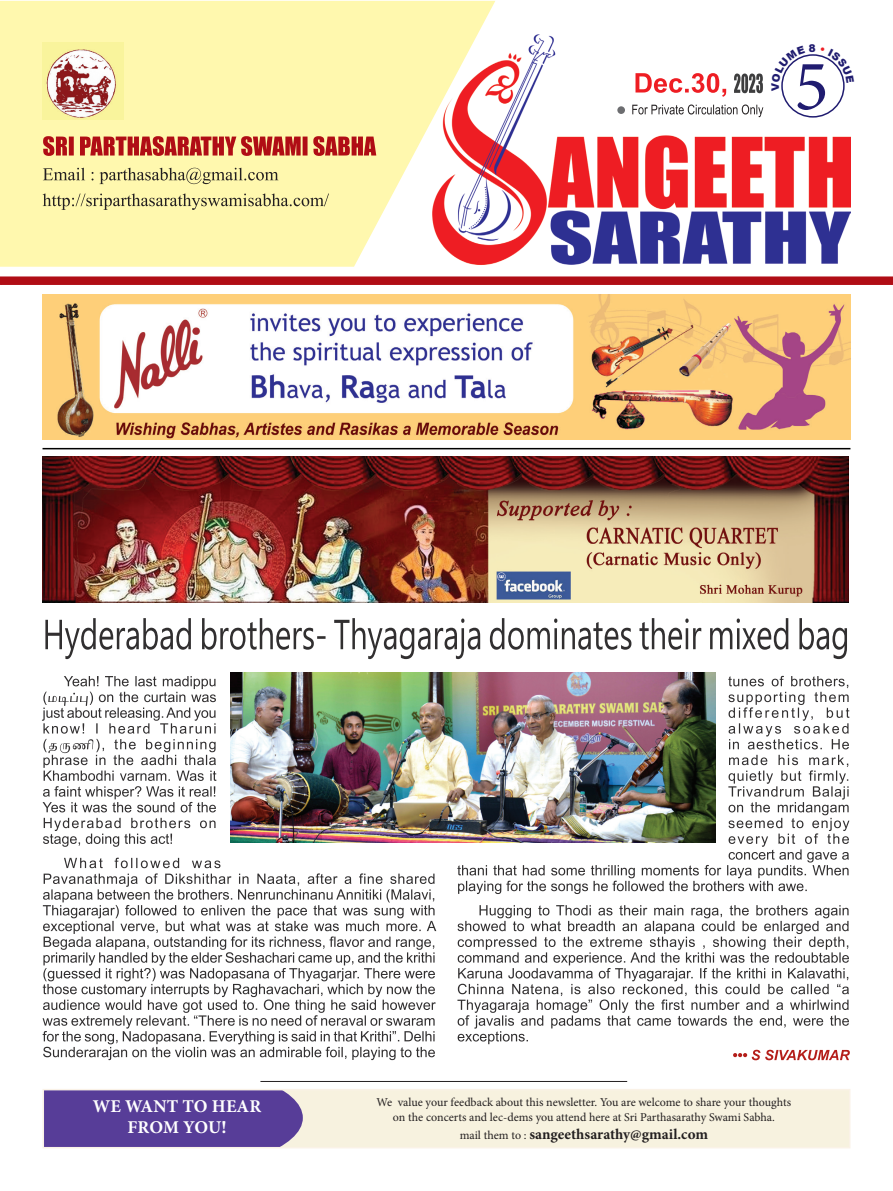
<style>
.page{position:relative;width:893px;height:1191px;background:#fff}
.page>*{position:absolute;margin:0;border:0;box-sizing:border-box;transform-origin:0 0}
.t1{font:72px "Minion Pro";color:#201c70}
.t2{font:700 18px/21px "Minion Pro";letter-spacing:.01em;color:#fff;text-align:center}
.t3{font:700 15px "Minion Pro";color:#231f20}
.t4{font:12px/14.4px "Minion Pro";letter-spacing:-.005em;color:#231f20;text-align:center}
.s1{font-weight:400;font-size:12px}
</style>
<div class="page">
<img style="left:497px;top:35px;width:353px;height:230px">
<svg style="left:0;top:0;width:497px;height:267px;background:#fdefb3"></svg>
<img style="left:43px;top:456px;width:806px;height:147px">
<div style="left:1px;top:277px;width:891px;height:7px;background:#b00d15"></div>
<div style="left:0;top:276px;width:893px;height:9px;border:2px solid #b00d15"></div>
<img style="left:43px;top:43px;width:80px;height:77px">
<svg style="left:43px;top:193px;width:286px;height:17px;background:#d6cf93"></svg>
<svg style="left:43px;top:168px;width:235px;height:16px;background:#d3cc91"></svg>
<svg style="left:632px;top:104px;width:131px;height:13px"></svg>
<svg style="left:635px;top:73px;width:91px;height:24px"></svg>
<div style="left:617px;top:106px;width:8px;height:8px;background:#6c6d70;border-radius:50%"></div>
<img style="left:43px;top:294px;width:807px;height:145px">
<hr style="left:43px;top:448px;width:807px;height:1px;background:#000">
<svg style="left:43px;top:136px;width:333px;height:20px;background:#ca5c48"></svg>
<svg style="left:734px;top:73px;width:29px;height:20px"></svg>
<hr style="left:260px;top:1081px;width:367px;height:1px;background:#231f20">
<div style="left:43px;top:1089px;width:807px;height:58px;background:#f7f2df"></div>
<div style="left:46px;top:1092px;width:257px;height:53px;background:#573d98"></div>
<div style="left:43px;top:1089px;width:807px;height:59px;border:2px solid #faf2e7"></div>
<div style="left:781px;top:54px;width:64px;height:64px;border:2px solid #201c70;border-radius:50%"></div>
<svg style="left:457px;top:905px;width:393px;height:155px"></svg>
<svg style="left:457px;top:755px;width:392px;height:139px"></svg>
<svg style="left:728px;top:676px;width:121px;height:73px"></svg>
<svg style="left:43px;top:857px;width:393px;height:203px"></svg>
<svg style="left:43px;top:818px;width:173px;height:28px"></svg>
<svg style="left:43px;top:739px;width:173px;height:73px"></svg>
<svg style="left:42px;top:676px;width:174px;height:57px"></svg>
<svg style="left:45px;top:618px;width:802px;height:41px"></svg>
<img style="left:230px;top:672px;width:486px;height:170px">
<svg style="left:771px;top:44px;width:44px;height:47px"></svg>
<svg style="left:821px;top:47px;width:29px;height:36px"></svg>
<p class="t1" style="left:794px;top:38px;width:36px">5</p>
<p class="t2" style="left:93px;top:1095px;width:170px">WE WANT TO HEAR<br>FROM YOU!</p>
<p class="t4" style="left:377px;top:1095px;width:416px">We value your feedback about this newsletter. You are welcome to share your thoughts on the concerts and lec-dems you attend here at Sri Parthasarathy Swami Sabha.</p>
<p class="t3" style="left:460px;top:1123px;width:250px"><span class="s1">mail them to :</span> sangeethsarathy@gmail.com</p>
</div>
